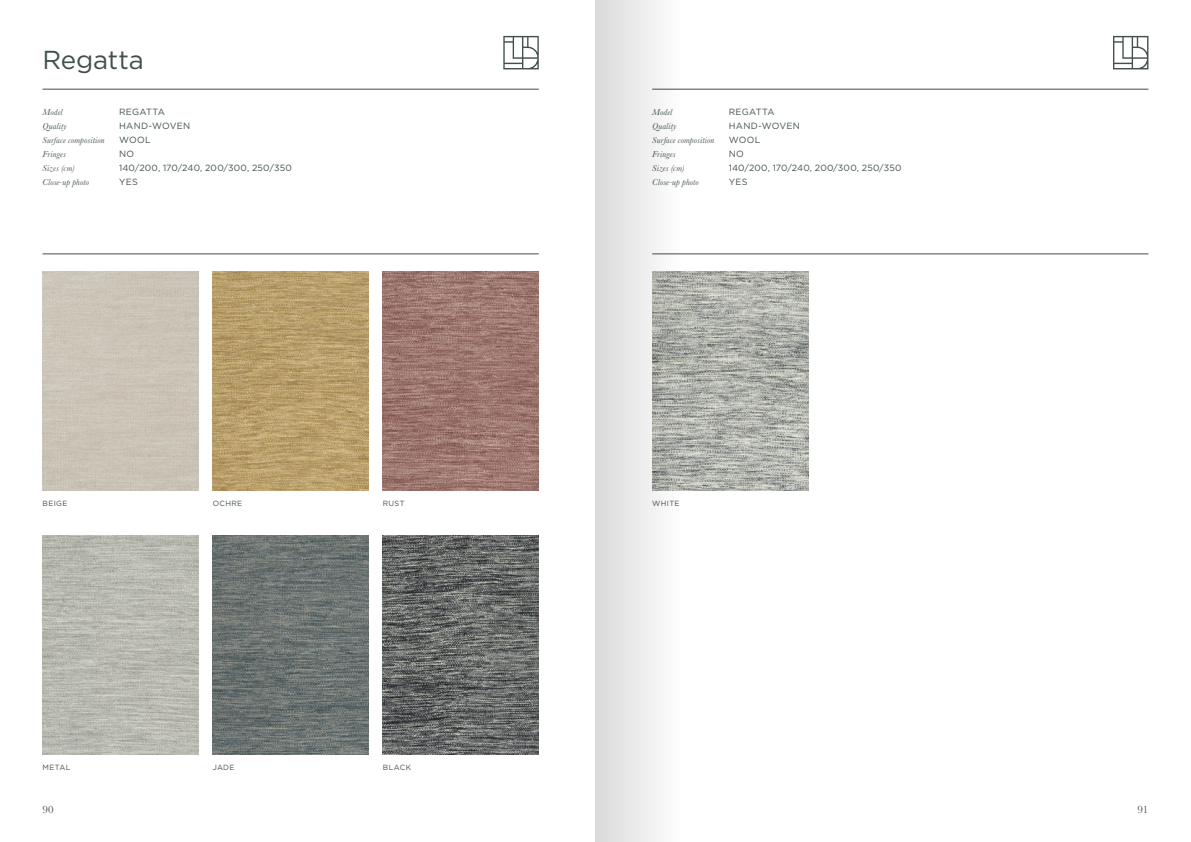
<style>
.page{position:relative;width:1191px;height:842px;background:#fff}
.page>*{position:absolute;margin:0;border:0;box-sizing:border-box;transform-origin:0 0}
.t1{font:26px "Gotham Pro";letter-spacing:-.005em;color:#41504b}
.t2{font:11px "Baskerville";color:#41504b}
.t3{font:italic 9px "Baskerville";letter-spacing:.015em;color:#41504b}
.t4{font:9px "Gotham Pro";letter-spacing:.02em;color:#41504b}
.t5{font:7.5px "Gotham Pro";letter-spacing:.045em;color:#41504b}
</style>
<div class="page">
<hr style="left:652px;top:254px;width:496px;height:1px;background:#41504b">
<hr style="left:43px;top:254px;width:496px;height:1px;background:#41504b">
<hr style="left:652px;top:89px;width:496px;height:1px;background:#41504b">
<hr style="left:43px;top:89px;width:496px;height:1px;background:#41504b">
<svg style="left:503px;top:36px;width:36px;height:33px"></svg>
<svg style="left:1113px;top:36px;width:35px;height:33px"></svg>
<img style="left:683px;top:272px;width:125px;height:218px">
<img style="left:43px;top:536px;width:155px;height:218px">
<img style="left:213px;top:272px;width:156px;height:218px">
<img style="left:383px;top:272px;width:156px;height:218px">
<img style="left:383px;top:536px;width:156px;height:218px">
<img style="left:43px;top:272px;width:155px;height:218px">
<img style="left:213px;top:536px;width:156px;height:218px">
<svg style="left:595px;top:0;width:88px;height:842px;fill:#e9e9e9"></svg>
<h1 class="t1" style="left:43px;top:46px;width:103px">Regatta</h1>
<p class="t3" style="left:43px;top:106px;width:22px">Model</p>
<p class="t4" style="left:119px;top:107px;width:47px">REGATTA</p>
<p class="t3" style="left:43px;top:120px;width:26px">Quality</p>
<p class="t4" style="left:119px;top:121px;width:73px">HAND-WOVEN</p>
<p class="t3" style="left:43px;top:134px;width:64px">Surface composition</p>
<p class="t4" style="left:119px;top:135px;width:33px">WOOL</p>
<p class="t3" style="left:43px;top:148px;width:25px">Fringes</p>
<p class="t4" style="left:119px;top:149px;width:17px">NO</p>
<p class="t3" style="left:43px;top:162px;width:34px">Sizes (cm)</p>
<p class="t4" style="left:119px;top:163px;width:174px">140/200, 170/240, 200/300, 250/350</p>
<p class="t3" style="left:43px;top:176px;width:48px">Close-up photo</p>
<p class="t4" style="left:119px;top:177px;width:20px">YES</p>
<p class="t3" style="left:652px;top:106px;width:22px">Model</p>
<p class="t4" style="left:729px;top:107px;width:47px">REGATTA</p>
<p class="t3" style="left:652px;top:120px;width:26px">Quality</p>
<p class="t4" style="left:729px;top:121px;width:73px">HAND-WOVEN</p>
<p class="t3" style="left:652px;top:134px;width:64px">Surface composition</p>
<p class="t4" style="left:729px;top:135px;width:33px">WOOL</p>
<p class="t3" style="left:652px;top:148px;width:25px">Fringes</p>
<p class="t4" style="left:729px;top:149px;width:17px">NO</p>
<p class="t3" style="left:652px;top:162px;width:34px">Sizes (cm)</p>
<p class="t4" style="left:729px;top:163px;width:174px">140/200, 170/240, 200/300, 250/350</p>
<p class="t3" style="left:652px;top:176px;width:48px">Close-up photo</p>
<p class="t4" style="left:729px;top:177px;width:20px">YES</p>
<p class="t5" style="left:43px;top:499px;width:26px">BEIGE</p>
<p class="t5" style="left:213px;top:499px;width:31px">OCHRE</p>
<p class="t5" style="left:383px;top:499px;width:23px">RUST</p>
<p class="t5" style="left:652px;top:499px;width:29px">WHITE</p>
<p class="t5" style="left:43px;top:763px;width:29px">METAL</p>
<p class="t5" style="left:213px;top:763px;width:23px">JADE</p>
<p class="t5" style="left:383px;top:763px;width:30px">BLACK</p>
<p class="t2" style="left:43px;top:802px;width:13px">90</p>
<p class="t2" style="left:1137px;top:802px;width:12px">91</p>
</div>
